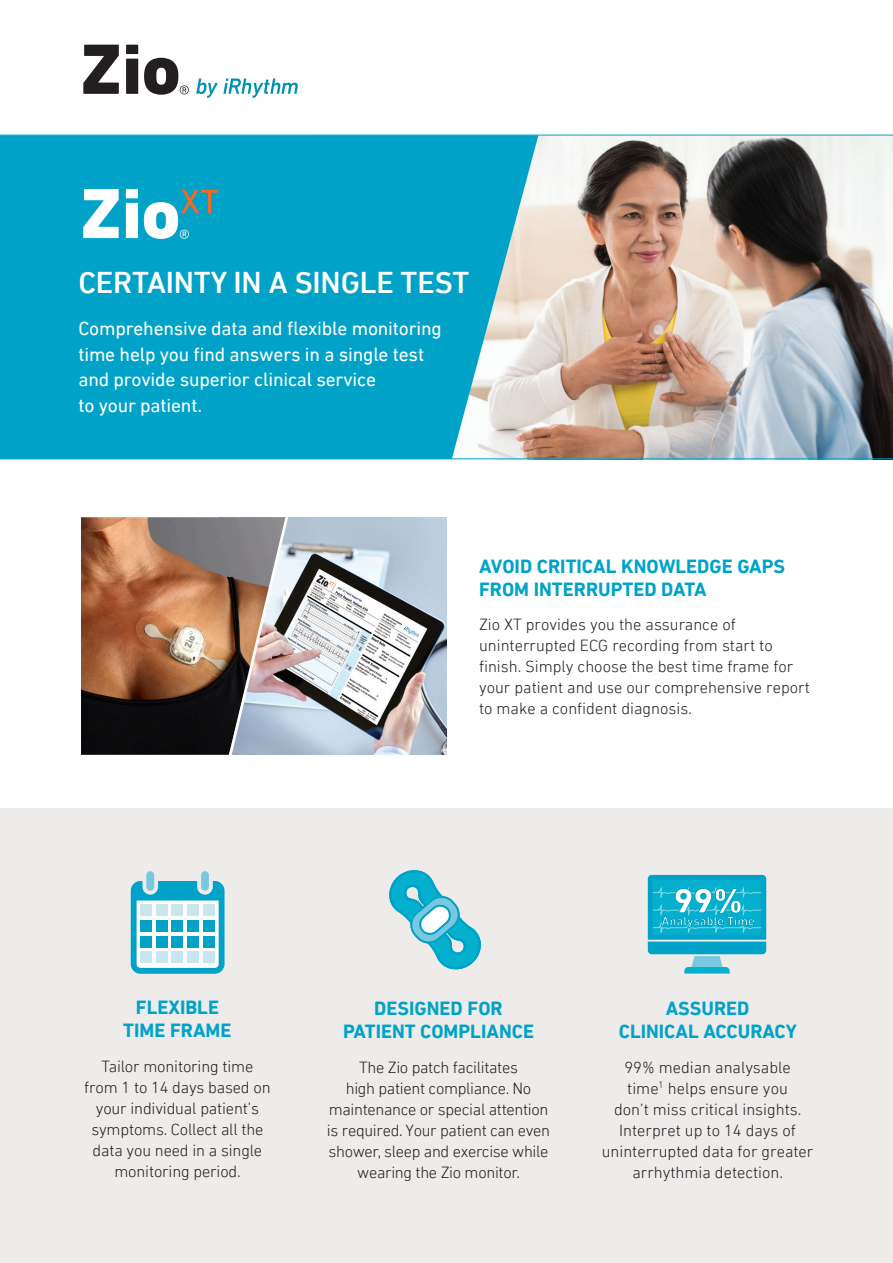
<style>
.page{position:relative;width:893px;height:1263px;background:#fff}
.page>*{position:absolute;margin:0;border:0;box-sizing:border-box;transform-origin:0 0}
.t1{font:500 30.75px "DIN Next LT Pro";letter-spacing:-.005em;color:#fff}
.t2{font:19.5px/25.5px "DIN Next LT Pro";letter-spacing:-.01em;color:#fff}
.H_1{font:700 19.5px/23.4px "DIN Next LT Pro";color:#00a3c7;text-align:center}
.body_style{font:300 16.5px/21px "DIN Next LT Pro";color:#231f20;text-align:center}
.body_style-2{font:300 16.5px/21px "DIN Next LT Pro";letter-spacing:-.02em;color:#231f20;text-align:center}
</style>
<div class="page">
<img style="left:538px;top:136px;width:355px;height:323px">
<div style="left:0;top:809px;width:893px;height:454px;background:#eeebeb"></div>
<svg style="left:0;top:136px;width:538px;height:323px;fill:#00a3c7"></svg>
<svg style="left:389px;top:870px;width:92px;height:100px"></svg>
<svg style="left:648px;top:875px;width:118px;height:98px"></svg>
<svg style="left:83px;top:189px;width:36px;height:49px"></svg>
<svg style="left:126px;top:189px;width:12px;height:49px"></svg>
<svg style="left:144px;top:190px;width:74px;height:49px"></svg>
<div style="left:201px;top:871px;width:8px;height:20px;background:#78c9df;border-radius:4px"></div>
<div style="left:146px;top:871px;width:8px;height:20px;background:#78c9df;border-radius:4px"></div>
<svg style="left:131px;top:881px;width:94px;height:93px"></svg>
<div style="left:187px;top:904px;width:12px;height:12px;background:#c8e6f0"></div>
<div style="left:187px;top:920px;width:12px;height:12px;background:#00a3c7"></div>
<div style="left:171px;top:904px;width:12px;height:12px;background:#c8e6f0"></div>
<div style="left:203px;top:920px;width:11px;height:12px;background:#00a3c7"></div>
<div style="left:203px;top:904px;width:11px;height:12px;background:#c8e6f0"></div>
<div style="left:171px;top:920px;width:12px;height:12px;background:#00a3c7"></div>
<div style="left:140px;top:920px;width:12px;height:12px;background:#00a3c7"></div>
<div style="left:156px;top:904px;width:12px;height:12px;background:#c8e6f0"></div>
<div style="left:140px;top:904px;width:12px;height:12px;background:#c8e6f0"></div>
<div style="left:156px;top:920px;width:12px;height:12px;background:#00a3c7"></div>
<div style="left:187px;top:936px;width:12px;height:11px;background:#00a3c7"></div>
<div style="left:187px;top:951px;width:12px;height:12px;background:#c8e6f0"></div>
<div style="left:171px;top:936px;width:12px;height:11px;background:#00a3c7"></div>
<div style="left:203px;top:951px;width:11px;height:12px;background:#c8e6f0"></div>
<div style="left:203px;top:936px;width:11px;height:11px;background:#00a3c7"></div>
<div style="left:171px;top:951px;width:12px;height:12px;background:#c8e6f0"></div>
<div style="left:140px;top:951px;width:12px;height:12px;background:#c8e6f0"></div>
<div style="left:156px;top:936px;width:12px;height:11px;background:#00a3c7"></div>
<div style="left:140px;top:936px;width:12px;height:11px;background:#00a3c7"></div>
<div style="left:156px;top:951px;width:12px;height:12px;background:#c8e6f0"></div>
<hr style="left:0;top:135px;width:893px;height:1px;background:#00a3c7">
<hr style="left:0;top:459px;width:893px;height:1px;background:#00a3c7">
<img style="left:291px;top:517px;width:155px;height:238px">
<img style="left:81px;top:517px;width:143px;height:238px">
<img style="left:224px;top:517px;width:67px;height:238px">
<svg style="left:196px;top:79px;width:102px;height:19px"></svg>
<svg style="left:83px;top:45px;width:36px;height:49px"></svg>
<svg style="left:126px;top:45px;width:12px;height:49px"></svg>
<svg style="left:144px;top:58px;width:45px;height:37px"></svg>
<p class="t1" style="left:78px;top:265px;width:393px">CERTAINTY IN A SINGLE TEST</p>
<p class="t2" style="left:78px;top:316px;width:365px">Comprehensive data and flexible monitoring time help you find answers in a single test and provide superior clinical service<br>to your patient.</p>
<p class="H_1" style="left:479px;top:554px;width:308px;text-align:left">AVOID CRITICAL KNOWLEDGE GAPS<br>FROM INTERRUPTED DATA</p>
<p class="body_style" style="left:479px;top:614px;width:332px;text-align:left">Zio XT provides you the assurance of uninterrupted ECG recording from start to finish. Simply choose the best time frame for your patient and use our comprehensive report to make a confident diagnosis.</p>
<p class="H_1" style="left:123px;top:995px;width:110px">FLEXIBLE<br>TIME FRAME</p>
<p class="body_style" style="left:84px;top:1055px;width:188px">Tailor monitoring time from 1 to 14 days based on your individual patient’s symptoms. Collect all the data you need in a single monitoring period.</p>
<p class="H_1" style="left:374px;top:996px;width:130px">DESIGNED FOR</p>
<p class="H_1" style="left:343px;top:1020px;width:192px">PATIENT COMPLIANCE</p>
<p class="body_style-2" style="left:327px;top:1056px;width:225px">The Zio patch facilitates<br>high patient compliance. No maintenance or special attention is required. Your patient can even shower, sleep and exercise while wearing the Zio monitor.</p>
<p class="H_1" style="left:619px;top:996px;width:180px">ASSURED<br>CLINICAL ACCURACY</p>
<p class="body_style" style="left:602px;top:1056px;width:213px">99% median analysable<br>time<sup>1</sup> helps ensure you<br>don’t miss critical insights.<br>Interpret up to 14 days of uninterrupted data for greater arrhythmia detection.</p>
</div>
